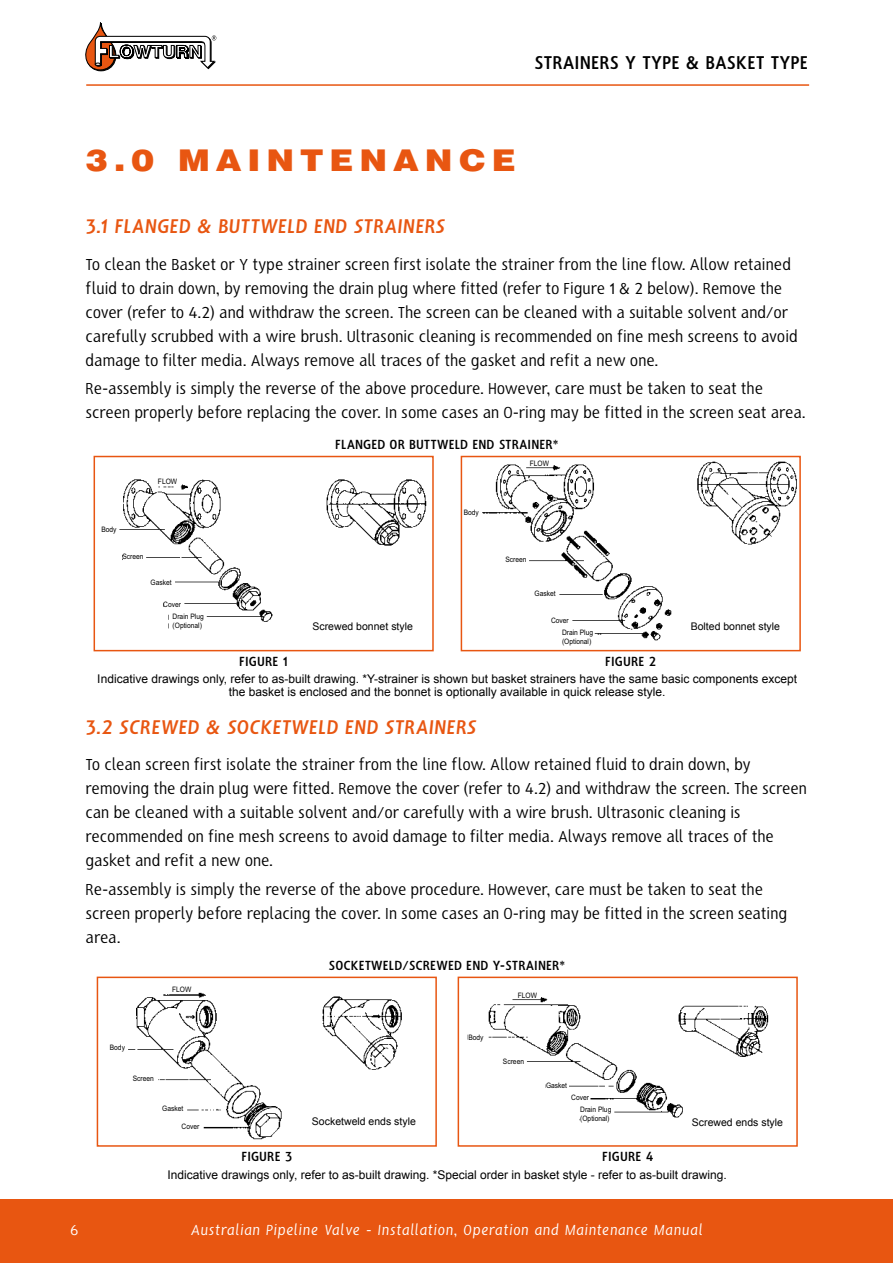
<style>
.page{position:relative;width:893px;height:1263px;background:#fff}
.page>*{position:absolute;margin:0;border:0;box-sizing:border-box;transform-origin:0 0}
.t1{font:900 30px "Swiss 721 BT";letter-spacing:.18em;color:#e85611;scale:1.14 1}
.t2{font:italic 700 22.5px "HS Sans";letter-spacing:.005em;color:#e85611}
.t3{font:700 21px "HS Sans";letter-spacing:-.005em;color:#000}
.t4{font:18px/24px "HS Sans";letter-spacing:-.01em;color:#000}
.t5{font:italic 16.5px "HS Sans";letter-spacing:.035em;color:#fff}
.t6{font:16.5px "HS Sans";color:#fff}
.t7{font:700 15px "HS Sans";color:#000}
.t8{font:12px/13.5px "Arial";color:#000;text-align:center}
.t9{font:10.5px "Arial";color:#000}
.t10{font:7.5px/9px "Arial";color:#000;scale:.89 1}
</style>
<div class="page">
<hr style="left:86px;top:84px;width:723px;height:2px;background:#e85611">
<div style="left:0;top:1199px;width:893px;height:64px;background:#e85611"></div>
<svg style="left:86px;top:23px;width:130px;height:48px"></svg>
<img style="left:119px;top:479px;width:308px;height:150px">
<div style="left:123px;top:552px;width:22px;height:13px;background:#fff"></div>
<div style="left:150px;top:575px;width:24px;height:13px;background:#fff"></div>
<div style="left:169px;top:613px;width:32px;height:19px;background:#fff"></div>
<div style="left:152px;top:479px;width:29px;height:6px;background:#fff"></div>
<div style="left:164px;top:599px;width:19px;height:13px;background:#fff"></div>
<div style="left:94px;top:456px;width:340px;height:195px;border:2px solid #e85611"></div>
<img style="left:482px;top:461px;width:315px;height:180px">
<div style="left:506px;top:555px;width:22px;height:13px;background:#fff"></div>
<div style="left:534px;top:588px;width:22px;height:13px;background:#fff"></div>
<div style="left:559px;top:629px;width:34px;height:19px;background:#fff"></div>
<div style="left:536px;top:610px;width:34px;height:19px;background:#fff"></div>
<div style="left:525px;top:460px;width:27px;height:6px;background:#fff"></div>
<div style="left:461px;top:456px;width:340px;height:195px;border:2px solid #e85611"></div>
<img style="left:128px;top:992px;width:274px;height:148px">
<div style="left:133px;top:1073px;width:23px;height:14px;background:#fff"></div>
<div style="left:164px;top:1101px;width:22px;height:13px;background:#fff"></div>
<div style="left:182px;top:1120px;width:20px;height:13px;background:#fff"></div>
<div style="left:164px;top:987px;width:32px;height:7px;background:#fff"></div>
<div style="left:97px;top:976px;width:340px;height:171px;border:2px solid #e85611"></div>
<img style="left:467px;top:997px;width:302px;height:124px">
<div style="left:468px;top:1031px;width:16px;height:13px;background:#fff"></div>
<div style="left:503px;top:1057px;width:23px;height:13px;background:#fff"></div>
<div style="left:547px;top:1078px;width:22px;height:14px;background:#fff"></div>
<div style="left:570px;top:1092px;width:20px;height:13px;background:#fff"></div>
<div style="left:580px;top:1106px;width:33px;height:18px;background:#fff"></div>
<div style="left:508px;top:991px;width:32px;height:7px;background:#fff"></div>
<div style="left:458px;top:976px;width:340px;height:171px;border:2px solid #e85611"></div>
<p class="t3" style="left:534px;top:51px;width:276px">STRAINERS Y TYPE &amp; BASKET TYPE</p>
<h1 class="t1" style="left:86px;top:142px;width:379px">3.0 MAINTENANCE</h1>
<p class="t2" style="left:86px;top:214px;width:362px">3.1 FLANGED &amp; BUTTWELD END STRAINERS</p>
<p class="t4" style="left:86px;top:253px;width:714px">To clean the Basket or Y type strainer screen first isolate the strainer from the line flow. Allow retained fluid to drain down, by removing the drain plug where fitted (refer to Figure 1 &amp; 2 below). Remove the cover (refer to 4.2) and withdraw the screen. The screen can be cleaned with a suitable solvent and/or carefully scrubbed with a wire brush. Ultrasonic cleaning is recommended on fine mesh screens to avoid damage to filter media. Always remove all traces of the gasket and refit a new one.</p>
<p class="t4" style="left:86px;top:377px;width:722px">Re-assembly is simply the reverse of the above procedure. However, care must be taken to seat the screen properly before replacing the cover. In some cases an O-ring may be fitted in the screen seat area.</p>
<p class="t7" style="left:335px;top:437px;width:225px">FLANGED OR BUTTWELD END STRAINER*</p>
<p class="t10" style="left:158px;top:477px;width:23px">FLOW</p>
<p class="t10" style="left:101px;top:525px;width:19px">Body</p>
<p class="t10" style="left:122px;top:552px;width:25px">Screen</p>
<p class="t10" style="left:151px;top:578px;width:25px">Gasket</p>
<p class="t10" style="left:163px;top:600px;width:22px">Cover</p>
<p class="t10" style="left:173px;top:611px;width:37px">Drain Plug (Optional)</p>
<p class="t7" style="left:239px;top:653px;width:50px">FIGURE 1</p>
<p class="t9" style="left:313px;top:620px;width:102px">Screwed bonnet style</p>
<p class="t10" style="left:464px;top:508px;width:19px">Body</p>
<p class="t10" style="left:530px;top:459px;width:23px">FLOW</p>
<p class="t10" style="left:505px;top:555px;width:25px">Screen</p>
<p class="t10" style="left:534px;top:589px;width:25px">Gasket</p>
<p class="t10" style="left:562px;top:615px;width:37px;line-height:11.4px;text-indent:-11px">Cover<br>Drain Plug</p>
<p class="t10" style="left:562px;top:636px;width:34px">(Optional)</p>
<p class="t7" style="left:605px;top:653px;width:53px">FIGURE 2</p>
<p class="t9" style="left:691px;top:620px;width:91px">Bolted bonnet style</p>
<p class="t8" style="left:97px;top:672px;width:701px">Indicative drawings only, refer to as-built drawing. *Y-strainer is shown but basket strainers have the same basic components except the basket is enclosed and the bonnet is optionally available in quick release style.</p>
<p class="t8" style="left:445px;top:682px;width:5px">.</p>
<p class="t2" style="left:86px;top:715px;width:393px">3.2 SCREWED &amp; SOCKETWELD END STRAINERS</p>
<p class="t4" style="left:86px;top:753px;width:723px">To clean screen first isolate the strainer from the line flow. Allow retained fluid to drain down, by removing the drain plug were fitted. Remove the cover (refer to 4.2) and withdraw the screen. The screen can be cleaned with a suitable solvent and/or carefully with a wire brush. Ultrasonic cleaning is recommended on fine mesh screens to avoid damage to filter media. Always remove all traces of the gasket and refit a new one.</p>
<p class="t4" style="left:86px;top:877px;width:703px">Re-assembly is simply the reverse of the above procedure. However, care must be taken to seat the screen properly before replacing the cover. In some cases an O-ring may be fitted in the screen seating area.</p>
<p class="t7" style="left:329px;top:957px;width:238px">SOCKETWELD/SCREWED END Y-STRAINER*</p>
<p class="t10" style="left:172px;top:985px;width:23px">FLOW</p>
<p class="t10" style="left:518px;top:991px;width:23px">FLOW</p>
<p class="t10" style="left:110px;top:1043px;width:19px">Body</p>
<p class="t10" style="left:133px;top:1074px;width:25px">Screen</p>
<p class="t10" style="left:162px;top:1104px;width:25px">Gasket</p>
<p class="t10" style="left:182px;top:1122px;width:22px">Cover</p>
<p class="t7" style="left:241px;top:1148px;width:52px">FIGURE 3</p>
<p class="t9" style="left:312px;top:1115px;width:105px">Socketweld ends style</p>
<p class="t10" style="left:468px;top:1033px;width:19px">Body</p>
<p class="t10" style="left:503px;top:1057px;width:25px">Screen</p>
<p class="t10" style="left:546px;top:1081px;width:25px">Gasket</p>
<p class="t10" style="left:580px;top:1092px;width:37px;line-height:11.6px;text-indent:-9px">Cover<br>Drain Plug</p>
<p class="t10" style="left:580px;top:1114px;width:34px">(Optional)</p>
<p class="t7" style="left:602px;top:1148px;width:53px">FIGURE 4</p>
<p class="t9" style="left:692px;top:1115px;width:93px">Screwed ends style</p>
<p class="t8" style="left:168px;top:1168px;width:561px">Indicative drawings only, refer to as-built drawing. *Special order in basket style - refer to as-built drawing.</p>
<p class="t6" style="left:70px;top:1222px;width:10px">6</p>
<p class="t5" style="left:191px;top:1222px;width:513px">Australian Pipeline Valve - Installation, Operation and Maintenance Manual</p>
</div>
